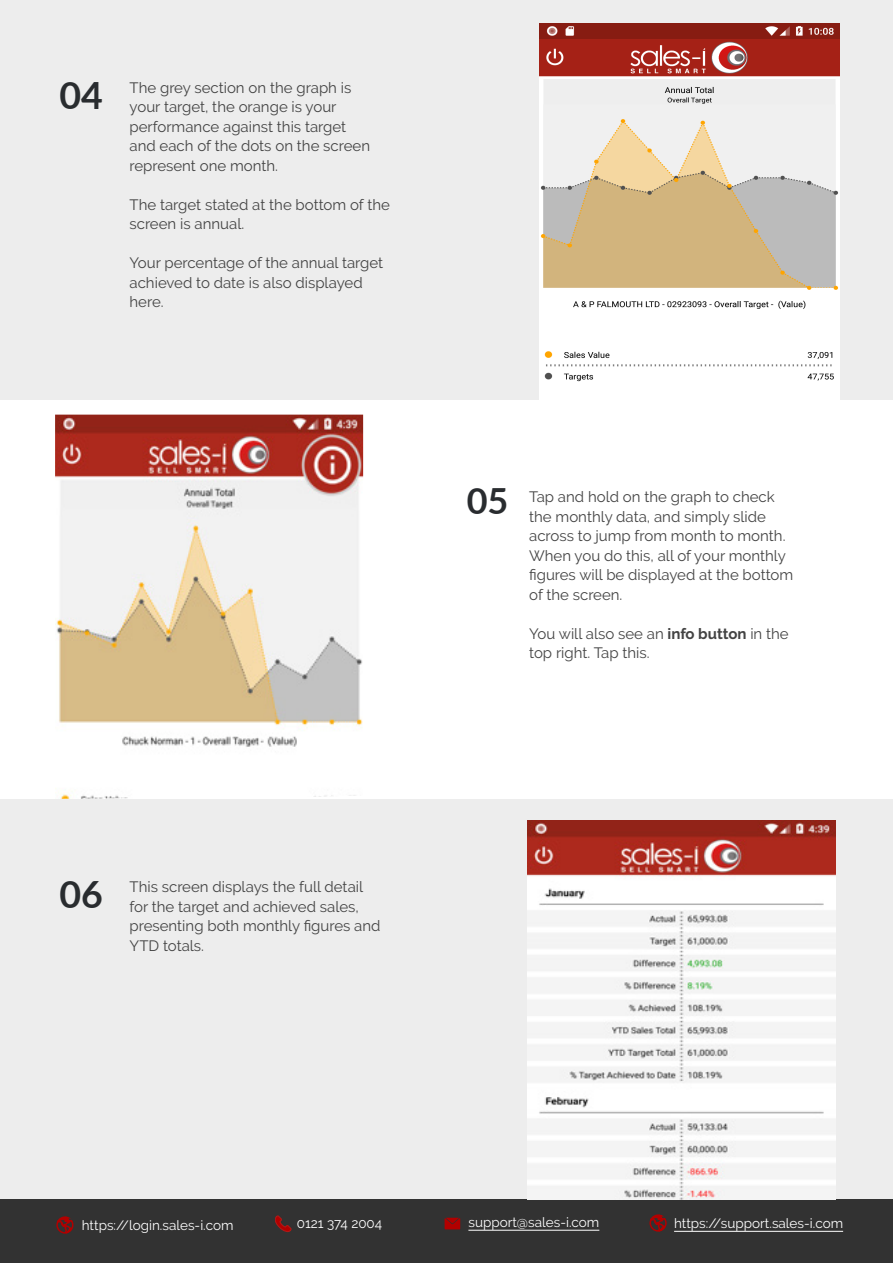
<style>
.page{position:relative;width:893px;height:1263px;background:#fff}
.page>*{position:absolute;margin:0;border:0;box-sizing:border-box;transform-origin:0 0}
.t1{font:700 37.5px "Lato";color:#292c2f}
.t2{font:700 36px "Lato";color:#292c2f}
.t3{font:15px/19.5px "Raleway";color:#434343}
.t4{font:13.5px "Raleway";color:#fff}
.s1{font-weight:700}
</style>
<div class="page">
<div style="left:0;top:1199px;width:893px;height:64px;background:#323232"></div>
<div style="left:0;top:0;width:893px;height:400px;background:#ededed"></div>
<img style="left:55px;top:415px;width:308px;height:384px">
<img style="left:540px;top:23px;width:299px;height:377px">
<svg style="left:445px;top:1218px;width:15px;height:11px"></svg>
<svg style="left:649px;top:1214px;width:18px;height:18px"></svg>
<svg style="left:275px;top:1215px;width:16px;height:17px"></svg>
<hr style="left:468px;top:1230px;width:131px;height:1px;background:#fff">
<hr style="left:674px;top:1231px;width:169px;height:1px;background:#fff">
<svg style="left:56px;top:1216px;width:18px;height:18px"></svg>
<div style="left:0;top:799px;width:893px;height:400px;background:#ededed"></div>
<img style="left:527px;top:820px;width:308px;height:379px">
<p class="t1" style="left:60px;top:68px;width:45px">04</p>
<p class="t3" style="left:130px;top:78px;width:242px">The grey section on the graph is your target, the orange is your performance against this target and each of the dots on the screen represent one month.</p>
<p class="t3" style="left:130px;top:195px;width:262px">The target stated at the bottom of the screen is annual.</p>
<p class="t3" style="left:130px;top:253px;width:255px">Your percentage of the annual target achieved to date is also displayed here.</p>
<p class="t2" style="left:467px;top:474px;width:43px">05</p>
<p class="t3" style="left:529px;top:487px;width:266px">Tap and hold on the graph to check the monthly data, and simply slide across to jump from month to month.<br>When you do this, all of your monthly figures will be displayed at the bottom of the screen.</p>
<p class="t3" style="left:529px;top:623px;width:261px">You will also see an <span class="s1">info button</span> in the top right. Tap this.</p>
<p class="t1" style="left:60px;top:867px;width:45px">06</p>
<p class="t3" style="left:130px;top:877px;width:252px">This screen displays the full detail for the target and achieved sales, presenting both monthly figures and<br>YTD totals.</p>
<p class="t4" style="left:82px;top:1217px;width:153px">https://login.sales-i.com</p>
<p class="t4" style="left:297px;top:1215px;width:87px">0121 374 2004</p>
<p class="t4" style="left:468px;top:1214px;width:132px">support@sales-i.com</p>
<p class="t4" style="left:674px;top:1216px;width:171px">https://support.sales-i.com</p>
</div>
